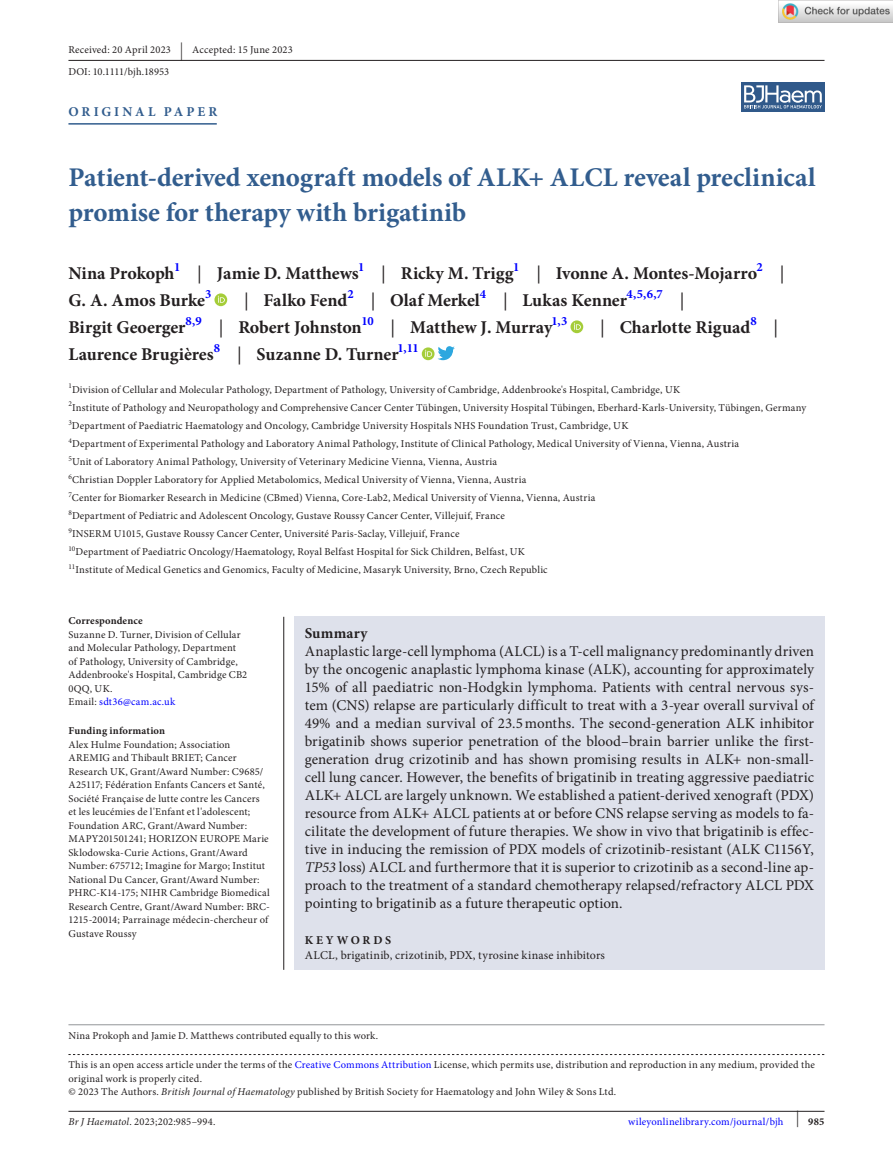
<style>
.page{position:relative;width:893px;height:1174px;background:#fff}
.page>*{position:absolute;margin:0;border:0;box-sizing:border-box;transform-origin:0 0}
.t1{font:700 27px/34.5px "Minion Pro";letter-spacing:-.005em;color:#325d8e}
.t2{font:700 18px "Minion Pro";letter-spacing:-.005em;color:#231f20}
.t3{font:18px "Minion Pro";color:#231f20}
.t4{font:15px/18px "Minion Pro";color:#231f20;text-align:justify}
.t5{font:700 15px "Minion Pro";letter-spacing:.015em;color:#231f20}
.t6{font:700 13.5px "Minion Pro";letter-spacing:.21em;color:#325d8e}
.t7{font:700 12.6px "Minion Pro";color:#00f}
.t8{font:12px "Minion Pro";letter-spacing:.015em;color:#231f20}
.t9{font:700 12px "Minion Pro";letter-spacing:.225em;color:#231f20}
.t10{font:10.5px/13.5px "Minion Pro";letter-spacing:.015em;color:#231f20}
.t11{font:10.5px "Minion Pro";letter-spacing:.02em;color:#00f}
.t12{font:700 10.5px "Minion Pro";letter-spacing:.01em;color:#231f20}
.t13{font:7.35px "Minion Pro";color:#231f20}
.s1{font-size:18px}
.s2{font-weight:400}
.s3{color:#00f}
.s4{font-style:italic}
.s5{font-weight:700;color:#231f20}
</style>
<div class="page">
<hr style="left:68px;top:1111px;width:756px;height:1px;background:#231f20">
<div style="left:741px;top:82px;width:83px;height:30px;background:#30598a"></div>
<svg style="left:744px;top:85px;width:78px;height:23px"></svg>
<hr style="left:68px;top:123px;width:149px;height:2px;background:#325d8e">
<svg style="left:214px;top:293px;width:13px;height:13px"></svg>
<svg style="left:218px;top:296px;width:7px;height:7px"></svg>
<svg style="left:570px;top:320px;width:13px;height:13px"></svg>
<svg style="left:574px;top:323px;width:7px;height:7px"></svg>
<svg style="left:422px;top:347px;width:13px;height:13px"></svg>
<svg style="left:425px;top:350px;width:7px;height:7px"></svg>
<svg style="left:438px;top:346px;width:17px;height:14px"></svg>
<hr style="left:68px;top:60px;width:756px;height:1px;background:#231f20">
<svg style="left:68px;top:1054px;width:756px;height:1px"></svg>
<hr style="left:68px;top:1024px;width:756px;height:1px;background:#939598">
<div style="left:294px;top:617px;width:530px;height:352px;background:#dee1eb"></div>
<hr style="left:283px;top:617px;width:1px;height:352px;background:#231f20">
<img style="left:779px;top:0;width:114px;height:23px">
<p class="t10" style="left:68px;top:39px;width:226px;line-height:21.9px">Received: 20 April 2023 <span class="s1">|</span> Accepted: 15 June 2023<br>DOI: 10.1111/bjh.18953</p>
<p class="t6" style="left:69px;top:102px;width:150px">ORIGINAL PAPER</p>
<h1 class="t1" style="left:68px;top:160px;width:749px">Patient-derived xenograft models of ALK+ ALCL reveal preclinical promise for therapy with brigatinib</h1>
<h2 class="t2" style="left:68px;top:261px;width:108px">Nina Prokoph</h2>
<p class="t7" style="left:174px;top:258px;width:8px">1</p>
<h2 class="t2" style="left:197px;top:261px;width:163px"><span class="s2">|</span> Jamie D. Matthews</h2>
<p class="t7" style="left:358px;top:258px;width:8px">1</p>
<h2 class="t2" style="left:381px;top:261px;width:134px"><span class="s2">|</span> Ricky M. Trigg</h2>
<p class="t7" style="left:513px;top:258px;width:8px">1</p>
<h2 class="t2" style="left:536px;top:261px;width:222px"><span class="s2">|</span> Ivonne A. Montes-Mojarro</h2>
<p class="t7" style="left:757px;top:258px;width:8px">2</p>
<h2 class="t3" style="left:780px;top:261px;width:6px">|</h2>
<h2 class="t2" style="left:68px;top:288px;width:138px">G. A. Amos Burke</h2>
<p class="t7" style="left:205px;top:285px;width:8px">3</p>
<h2 class="t2" style="left:244px;top:288px;width:105px"><span class="s2">|</span> Falko Fend</h2>
<p class="t7" style="left:347px;top:285px;width:8px">2</p>
<h2 class="t2" style="left:371px;top:288px;width:111px"><span class="s2">|</span> Olaf Merkel</h2>
<p class="t7" style="left:480px;top:285px;width:8px">4</p>
<h2 class="t2" style="left:503px;top:288px;width:125px"><span class="s2">|</span> Lukas Kenner</h2>
<p class="t7" style="left:627px;top:285px;width:38px">4,5,6,7</p>
<h2 class="t3" style="left:680px;top:288px;width:6px">|</h2>
<h2 class="t2" style="left:68px;top:315px;width:119px">Birgit Geoerger</h2>
<p class="t7" style="left:186px;top:312px;width:18px">8,9</p>
<h2 class="t2" style="left:219px;top:315px;width:144px"><span class="s2">|</span> Robert Johnston</h2>
<p class="t7" style="left:361px;top:312px;width:14px">10</p>
<h2 class="t2" style="left:391px;top:315px;width:163px"><span class="s2">|</span> Matthew J. Murray</h2>
<p class="t7" style="left:551px;top:312px;width:18px">1,3</p>
<h2 class="t2" style="left:600px;top:315px;width:152px"><span class="s2">|</span> Charlotte Riguad</h2>
<p class="t7" style="left:750px;top:312px;width:8px">8</p>
<h2 class="t3" style="left:774px;top:315px;width:6px">|</h2>
<h2 class="t2" style="left:68px;top:342px;width:147px">Laurence Brugières</h2>
<p class="t7" style="left:214px;top:339px;width:8px">8</p>
<h2 class="t2" style="left:237px;top:342px;width:163px"><span class="s2">|</span> Suzanne D. Turner</h2>
<p class="t7" style="left:397px;top:339px;width:23px">1,11</p>
<p class="t13" style="left:68px;top:381px;width:5px">1</p>
<p class="t10" style="left:68px;top:381px;width:739px;line-height:18px;text-indent:4px">Division of Cellular and Molecular Pathology, Department of Pathology, University of Cambridge, Addenbrooke's Hospital, Cambridge, UK<br><sup>2</sup>Institute of Pathology and Neuropathology and Comprehensive Cancer Center Tübingen, University Hospital Tübingen, Eberhard-Karls-University, Tübingen, Germany <sup>3</sup>Department of Paediatric Haematology and Oncology, Cambridge University Hospitals NHS Foundation Trust, Cambridge, UK<br><sup>4</sup>Department of Experimental Pathology and Laboratory Animal Pathology, Institute of Clinical Pathology, Medical University of Vienna, Vienna, Austria<br><sup>5</sup>Unit of Laboratory Animal Pathology, University of Veterinary Medicine Vienna, Vienna, Austria<br><sup>6</sup>Christian Doppler Laboratory for Applied Metabolomics, Medical University of Vienna, Vienna, Austria<br><sup>7</sup>Center for Biomarker Research in Medicine (CBmed) Vienna, Core-Lab2, Medical University of Vienna, Vienna, Austria<br><sup>8</sup>Department of Pediatric and Adolescent Oncology, Gustave Roussy Cancer Center, Villejuif, France<br><sup>9</sup>INSERM U1015, Gustave Roussy Cancer Center, Université Paris-Saclay, Villejuif, France<br><sup>10</sup>Department of Paediatric Oncology/Haematology, Royal Belfast Hospital for Sick Children, Belfast, UK<br><sup>11</sup>Institute of Medical Genetics and Genomics, Faculty of Medicine, Masaryk University, Brno, Czech Republic</p>
<p class="t12" style="left:68px;top:613px;width:76px">Correspondence</p>
<p class="t10" style="left:68px;top:628px;width:180px">Suzanne D. Turner, Division of Cellular and Molecular Pathology, Department<br>of Pathology, University of Cambridge,<br>Addenbrooke's Hospital, Cambridge CB2<br>0QQ, UK.<br>Email: <span class="s3">sdt36@cam.ac.uk</span></p>
<p class="t12" style="left:68px;top:723px;width:98px">Funding information</p>
<p class="t10" style="left:68px;top:737px;width:203px">Alex Hulme Foundation; Association AREMIG and Thibault BRIET; Cancer Research UK, Grant/Award Number: C9685/ A25117; Fédération Enfants Cancers et Santé, Société Française de lutte contre les Cancers et les leucémies de l'Enfant et l'adolescent; Foundation ARC, Grant/Award Number:<br>MAPY201501241; HORIZON EUROPE Marie Sklodowska-Curie Actions, Grant/Award Number: 675712; Imagine for Margo; Institut National Du Cancer, Grant/Award Number:<br>PHRC-K14-175; NIHR Cambridge Biomedical Research Centre, Grant/Award Number: BRC-1215-20014; Parrainage médecin-chercheur of Gustave Roussy</p>
<h3 class="t5" style="left:305px;top:623px;width:64px">Summary</h3>
<p class="t4" style="left:305px;top:642px;width:511px">Anaplastic large-cell lymphoma (ALCL) is a T-cell malignancy predominantly driven by the oncogenic anaplastic lymphoma kinase (ALK), accounting for approximately 15% of all paediatric non-Hodgkin lymphoma. Patients with central nervous sys&shy;tem (CNS) relapse are particularly difficult to treat with a 3-year overall survival of 49% and a median survival of 23.5months. The second-generation ALK inhibitor brigatinib shows superior penetration of the blood–brain barrier unlike the first&shy;generation drug crizotinib and has shown promising results in ALK+ non-small&shy;cell lung cancer. However, the benefits of brigatinib in treating aggressive paediatric ALK+ ALCL are largely unknown. We established a patient-derived xenograft (PDX) resource from ALK+ ALCL patients at or before CNS relapse serving as models to fa&shy;cilitate the development of future therapies. We show in vivo that brigatinib is effec&shy;tive in inducing the remission of PDX models of crizotinib-resistant (ALK C1156Y, <span class="s4">TP53</span> loss) ALCL and furthermore that it is superior to crizotinib as a second-line ap&shy;proach to the treatment of a standard chemotherapy relapsed/refractory ALCL PDX pointing to brigatinib as a future therapeutic option.</p>
<p class="t9" style="left:305px;top:932px;width:88px">KEYWORDS</p>
<p class="t8" style="left:305px;top:947px;width:302px">ALCL, brigatinib, crizotinib, PDX, tyrosine kinase inhibitors</p>
<p class="t10" style="left:68px;top:1028px;width:311px">Nina Prokoph and Jamie D. Matthews contributed equally to this work.</p>
<p class="t10" style="left:68px;top:1058px;width:748px">This is an open access article under the terms of the <span class="s3">Creative Commons Attribution</span> License, which permits use, distribution and reproduction in any medium, provided the original work is properly cited.<br>© 2023 The Authors. <span class="s4">British Journal of Haematology</span> published by British Society for Haematology and John Wiley &amp; Sons Ltd.</p>
<p class="t10" style="left:68px;top:1115px;width:149px"><span class="s4">Br J Haematol</span>. 2023;202:985–994.</p>
<p class="t11" style="left:628px;top:1114px;width:198px">wileyonlinelibrary.com/journal/bjh <sup>|</sup> <span class="s5">985</span></p>
</div>
